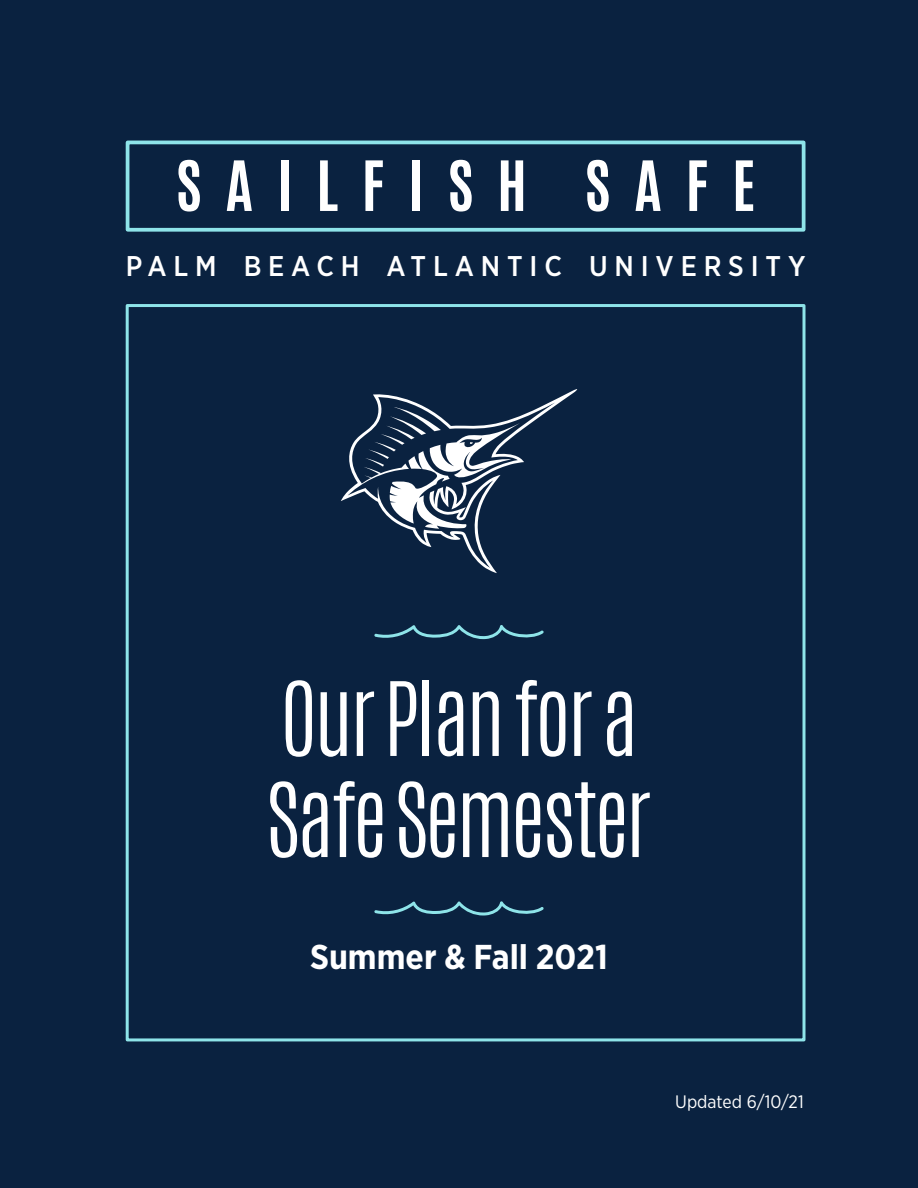
<style>
.page{position:relative;width:918px;height:1188px;background:#0a2240}
.page>*{position:absolute;margin:0;border:0;box-sizing:border-box;transform-origin:0 0}
.t1{font:300 87px/101.1px "Antonio";letter-spacing:-.04em;color:#fff}
.t2{font:700 58.8px "Antonio";letter-spacing:.4em;color:#fff}
.t3{font:700 34.5px "Gotham Narrow";color:#fff}
.t4{font:500 28.5px "Gotham Narrow";letter-spacing:.24em;color:#fff}
.t5{font:18px "Gotham Narrow";color:#fff}
</style>
<div class="page">
<div style="left:126px;top:304px;width:680px;height:737px;border:3px solid #8ee4e9"></div>
<div style="left:126px;top:141px;width:680px;height:91px;border:4px solid #8ee4e9"></div>
<svg style="left:374px;top:901px;width:170px;height:15px"></svg>
<svg style="left:341px;top:389px;width:236px;height:184px"></svg>
<svg style="left:374px;top:625px;width:170px;height:15px"></svg>
<h2 class="t2" style="left:176px;top:141px;width:581px">SAILFISH SAFE</h2>
<p class="t4" style="left:126px;top:248px;width:681px">PALM BEACH ATLANTIC UNIVERSITY</p>
<h1 class="t1" style="left:266px;top:669px;width:387px">Our Plan for a<br>Safe Semester</h1>
<p class="t3" style="left:310px;top:935px;width:299px">Summer &amp; Fall 2021</p>
<p class="t5" style="left:675px;top:1091px;width:130px">Updated 6/10/21</p>
</div>
